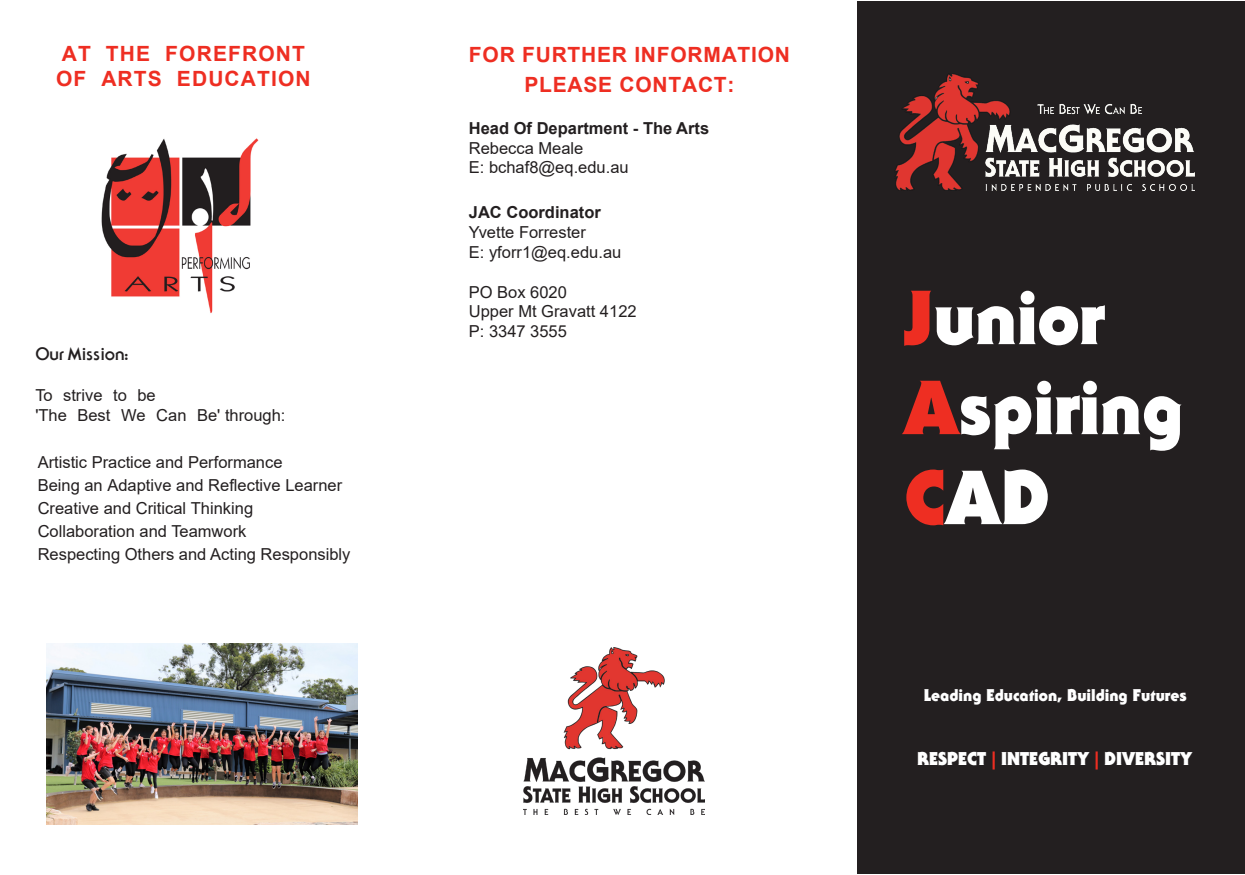
<style>
.page{position:relative;width:1245px;height:875px;background:#fff}
.page>*{position:absolute;margin:0;border:0;box-sizing:border-box;transform-origin:0 0}
.t1{font:900 75px/90px "Serif Gothic LT";color:#fff}
.t2{font:700 21px/30.3px "Arial";letter-spacing:.035em;color:#ee2e22;text-align:center}
.t3{font:700 21px/25.2px "Arial";letter-spacing:.055em;color:#ee2e22}
.t4{font:900 18px "Serif Gothic LT";color:#fff}
.t5{font:16.5px/19.8px "Arial";color:#231f20}
.t6{font:16.5px/23.1px "Arial";color:#231f20}
.t7{font:900 16.5px "Serif Gothic LT";color:#fff}
.t8{font:700 16.5px "Serif Gothic";color:#231f20}
.s1{font-style:inherit}
.s2{font-weight:700}
.s3{color:#ee2e22}
</style>
<div class="page">
<div style="left:857px;top:1px;width:387px;height:872px;background:#231f20"></div>
<img style="left:523px;top:647px;width:181px;height:168px">
<img style="left:46px;top:643px;width:311px;height:182px">
<img style="left:101px;top:138px;width:158px;height:175px">
<img style="left:895px;top:74px;width:299px;height:117px">
<p class="t3" style="left:56px;top:41px;width:256px">AT THE FOREFRONT<br>OF ARTS EDUCATION</p>
<p class="t8" style="left:35px;top:343px;width:94px">Our Mission:</p>
<p class="t5" style="left:35px;top:386px;width:252px">To strive to be<br><span class="s1">'</span>The Best We Can Be<span class="s1">'</span> through:</p>
<p class="t6" style="left:38px;top:450px;width:314px"><span class="s1">Artistic</span> Practice and Performance<br>Being an Adaptive and Reflective Learner Creative and Critical Thinking <span class="s1">Collaboration and Teamwork<br>Respecting Others and Acting Responsibly</span></p>
<p class="t2" style="left:469px;top:40px;width:322px">FOR FURTHER INFORMATION<br>PLEASE CONTACT:</p>
<p class="t5" style="left:469px;top:118px;width:242px"><span class="s2">Head Of Department - The Arts<br></span>Rebecca Meale<br>E: bchaf8@eq.edu.au</p>
<p class="t5" style="left:469px;top:203px;width:154px"><span class="s2">JAC Coordinator<br></span>Yvette Forrester<br>E: yforr1@eq.edu.au</p>
<p class="t5" style="left:469px;top:282px;width:169px">PO Box 6020<br>Upper Mt Gravatt 4122<br>P: 3347 3555</p>
<p class="t1" style="left:904px;top:272px;width:281px"><span class="s3">J</span>unior<br><span class="s3">A</span>spiring<br><span class="s3">C</span>AD</p>
<p class="t7" style="left:924px;top:685px;width:265px">Leading Education, Building Futures</p>
<p class="t4" style="left:917px;top:747px;width:276px">RESPECT <span class="s3">|</span> INTEGRITY <span class="s3">|</span> DIVERSITY</p>
</div>
